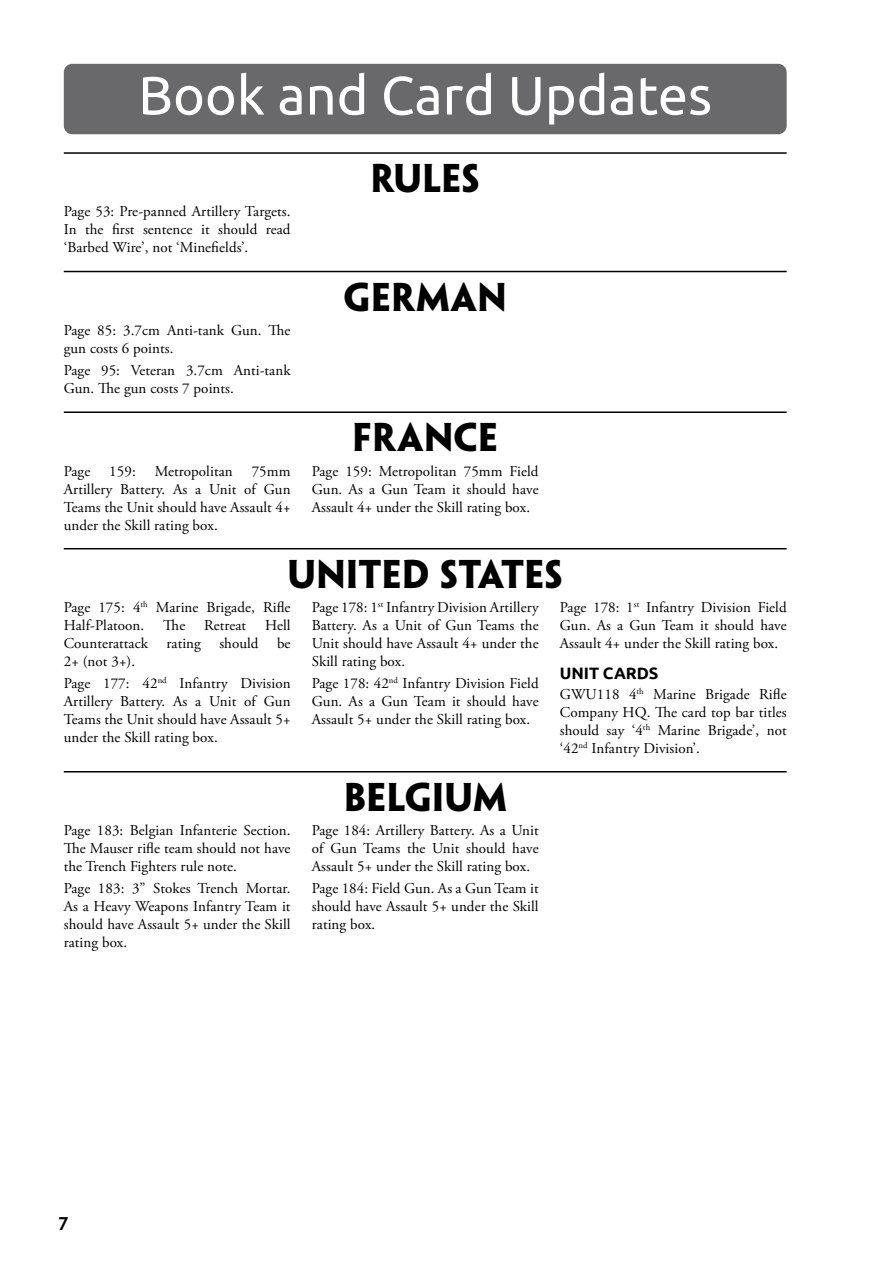
<style>
.page{position:relative;width:893px;height:1263px;background:#fff}
.page>*{position:absolute;margin:0;border:0;box-sizing:border-box;transform-origin:0 0}
.t1{font:54px "Ubuntu";color:#fff}
.t2{font:700 36px "Penumbra Flare Std";color:#000}
.t3{font:700 16.5px "Ubuntu";letter-spacing:-.005em;color:#000}
.t4{font:600 16.5px "Penumbra Flare Std";color:#000}
.t5{font:15px/18px "Adobe Garamond Pro";letter-spacing:.005em;color:#000;text-align:justify}
</style>
<div class="page">
<div style="left:64px;top:64px;width:723px;height:70px;background:#69696b;border-radius:9px"></div>
<hr style="left:64px;top:152px;width:723px;height:2px;background:#000">
<hr style="left:64px;top:271px;width:723px;height:1px;background:#000">
<hr style="left:64px;top:411px;width:723px;height:2px;background:#000">
<hr style="left:64px;top:548px;width:723px;height:1px;background:#000">
<hr style="left:64px;top:771px;width:723px;height:1px;background:#000">
<h1 class="t1" style="left:138px;top:63px;width:575px">Book and Card Updates</h1>
<h2 class="t2" style="left:370px;top:155px;width:111px">RULES</h2>
<p class="t5" style="left:64px;top:203px;width:228px">Page 53: Pre-panned Artillery Targets.<br>In the first sentence it should read ‘Barbed Wire’, not ‘Minefields’.</p>
<h2 class="t2" style="left:343px;top:274px;width:165px">GERMAN</h2>
<p class="t5" style="left:64px;top:322px;width:228px">Page 85: 3.7cm Anti-tank Gun. The gun costs 6 points.</p>
<p class="t5" style="left:64px;top:362px;width:228px">Page 95: Veteran 3.7cm Anti-tank<br>Gun. The gun costs 7 points.</p>
<h2 class="t2" style="left:352px;top:414px;width:147px">FRANCE</h2>
<p class="t5" style="left:64px;top:462px;width:28px">Page</p>
<p class="t5" style="left:109px;top:462px;width:28px">159:</p>
<p class="t5" style="left:155px;top:462px;width:79px">Metropolitan</p>
<p class="t5" style="left:64px;top:462px;width:228px;text-indent:188px">75mm Artillery Battery. As a Unit of Gun Teams the Unit should have Assault 4+ under the Skill rating box.</p>
<p class="t5" style="left:312px;top:462px;width:228px">Page 159: Metropolitan 75mm Field Gun. As a Gun Team it should have Assault 4+ under the Skill rating box.</p>
<h2 class="t2" style="left:287px;top:551px;width:277px">UNITED STATES</h2>
<p class="t5" style="left:64px;top:599px;width:228px">Page 175: 4<sup>th</sup> Marine Brigade, Rifle<br>Half-Platoon.</p>
<p class="t5" style="left:312px;top:599px;width:228px">Page 178: 1<sup>st</sup> Infantry Division Artillery Battery. As a Unit of Gun Teams the Unit should have Assault 4+ under the Skill rating box.</p>
<p class="t5" style="left:312px;top:675px;width:228px">Page 178: 42<sup>nd</sup> Infantry Division Field Gun. As a Gun Team it should have Assault 5+ under the Skill rating box.</p>
<p class="t5" style="left:560px;top:599px;width:228px">Page 178: 1<sup>st</sup> Infantry Division Field Gun. As a Gun Team it should have Assault 4+ under the Skill rating box.</p>
<p class="t3" style="left:560px;top:663px;width:100px">UNIT CARDS</p>
<p class="t5" style="left:560px;top:685px;width:228px">GWU118 4<sup>th</sup> Marine Brigade Rifle Company HQ. The card top bar titles should say ‘4<sup>th</sup> Marine Brigade’, not ‘42<sup>nd</sup> Infantry Division’.</p>
<p class="t5" style="left:64px;top:617px;width:228px;text-indent:201px">Hell Counterattack rating should be 2+ (not 3+).</p>
<p class="t5" style="left:64px;top:675px;width:228px">Page 177: 42<sup>nd</sup> Infantry Division Artillery Battery. As a Unit of Gun Teams the Unit should have Assault 5+ under the Skill rating box.</p>
<p class="t5" style="left:163px;top:617px;width:23px">The</p>
<p class="t5" style="left:204px;top:617px;width:43px">Retreat</p>
<p class="t5" style="left:64px;top:822px;width:228px">Page 183: Belgian Infanterie Section.<br>The Mauser rifle team should not have the Trench Fighters rule note.</p>
<p class="t5" style="left:64px;top:880px;width:228px">Page 183: 3” Stokes Trench Mortar.<br>As a Heavy Weapons Infantry Team it should have Assault 5+ under the Skill rating box.</p>
<h2 class="t2" style="left:344px;top:774px;width:165px">BELGIUM</h2>
<p class="t5" style="left:312px;top:822px;width:228px">Page 184: Artillery Battery. As a Unit of Gun Teams the Unit should have Assault 5+ under the Skill rating box.</p>
<p class="t5" style="left:312px;top:880px;width:228px">Page 184: Field Gun. As a Gun Team it should have Assault 5+ under the Skill rating box.</p>
<p class="t4" style="left:59px;top:1213px;width:11px">7</p>
</div>
